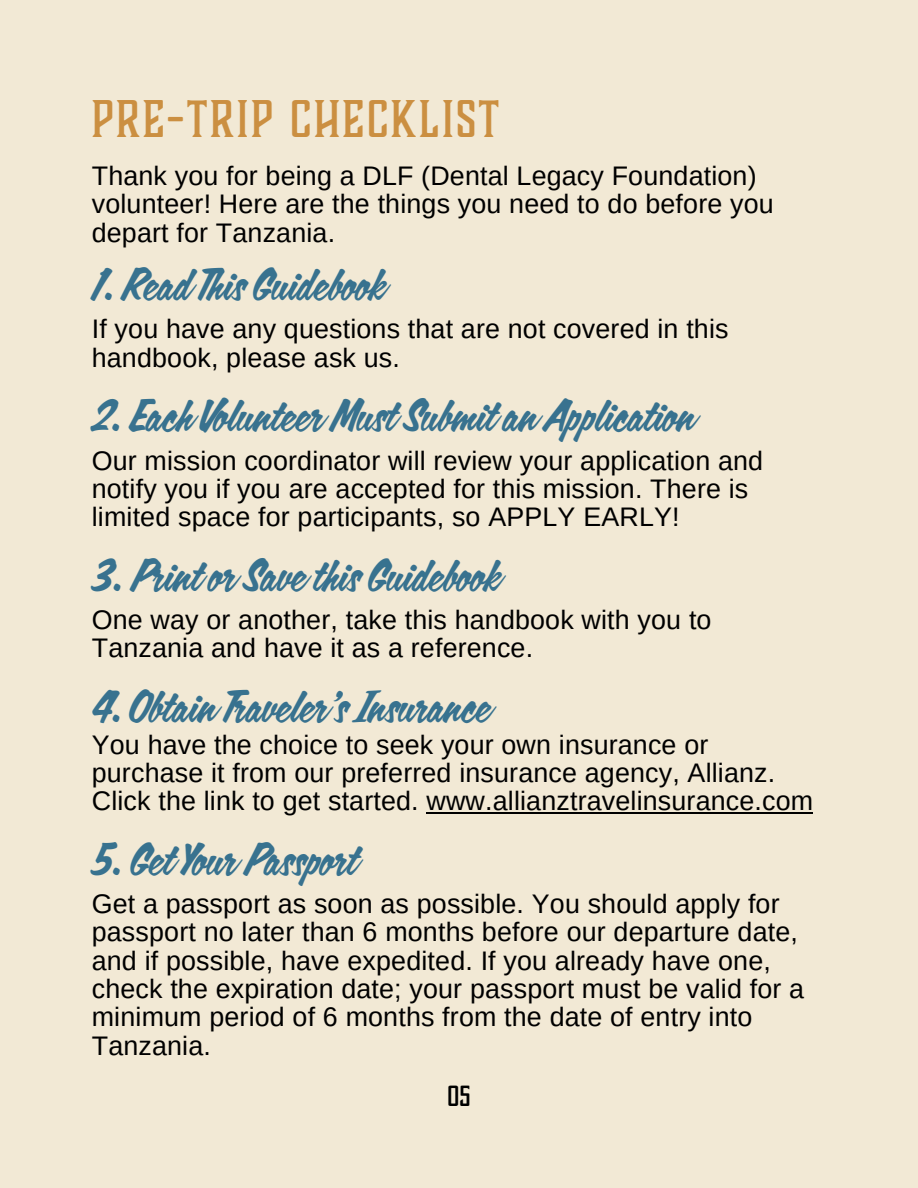
<style>
.page{position:relative;width:918px;height:1188px;background:#f2e9d5}
.page>*{position:absolute;margin:0;border:0;box-sizing:border-box;transform-origin:0 0}
.t1{font:48.9px "Boucherie Block";letter-spacing:.055em;color:#cb8f41}
.t2{font:41.7px "Calgary Script";color:#38728f}
.t3{font:27px "Boucherie Block";color:#000}
.t4{font:26.85px/28.3px "Arimo";letter-spacing:.005em;color:#000}
</style>
<div class="page">
<hr style="left:427px;top:812px;width:386px;height:1px;background:#000">
<h1 class="t1" style="left:92px;top:87px;width:409px">PRE-TRIP CHECKLIST</h1>
<p class="t4" style="left:92px;top:162px;width:683px">Thank you for being a DLF (Dental Legacy Foundation) volunteer! Here are the things you need to do before you depart for Tanzania.</p>
<p class="t2" style="left:92px;top:268px;width:294px">1. Read This Guidebook</p>
<p class="t4" style="left:92px;top:315px;width:638px">If you have any questions that are not covered in this handbook, please ask us.</p>
<p class="t2" style="left:92px;top:399px;width:604px">2. Each Volunteer Must Submit an Application</p>
<p class="t4" style="left:92px;top:446px;width:673px">Our mission coordinator will review your application and notify you if you are accepted for this mission. There is limited space for participants, so APPLY EARLY!</p>
<p class="t2" style="left:92px;top:558px;width:409px">3. Print or Save this Guidebook</p>
<p class="t4" style="left:92px;top:605px;width:621px">One way or another, take this handbook with you to<br>Tanzania and have it as a reference.</p>
<p class="t2" style="left:92px;top:689px;width:400px">4. Obtain Traveler’s Insurance</p>
<p class="t4" style="left:92px;top:730px;width:723px">You have the choice to seek your own insurance or purchase it from our preferred insurance agency, Allianz.<br>Click the link to get started. www.allianztravelinsurance.com</p>
<p class="t2" style="left:92px;top:843px;width:266px">5. Get Your Passport</p>
<p class="t4" style="left:92px;top:889px;width:714px">Get a passport as soon as possible. You should apply for passport no later than 6 months before our departure date, and if possible, have expedited. If you already have one, check the expiration date; your passport must be valid for a minimum period of 6 months from the date of entry into Tanzania.</p>
<p class="t3" style="left:448px;top:1078px;width:24px">05</p>
</div>
